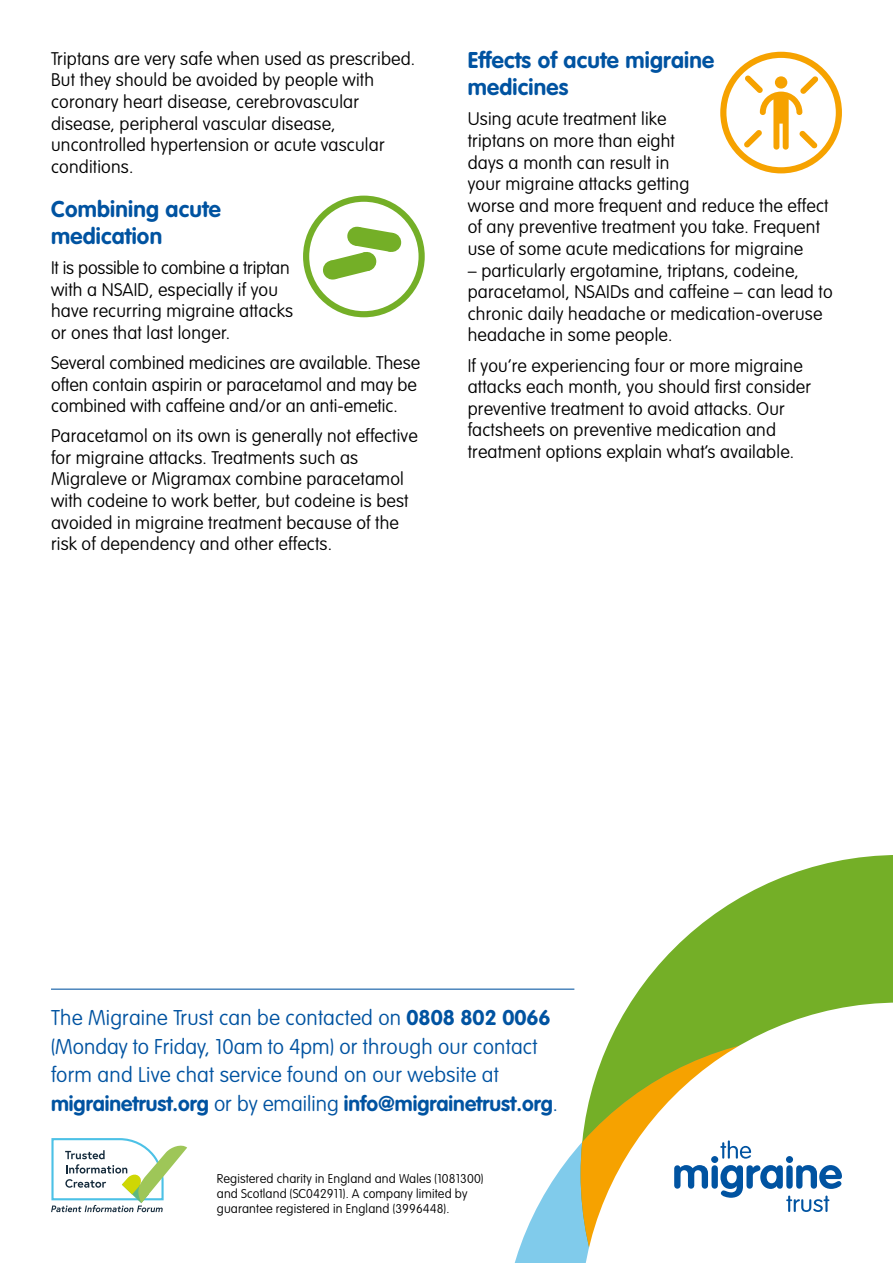
<style>
.page{position:relative;width:893px;height:1263px;background:#fff}
.page>*{position:absolute;margin:0;border:0;box-sizing:border-box;transform-origin:0 0}
.t1{font:700 22.5px/27px "VAG Rounded Std";letter-spacing:.01em;color:#0053a1}
.t2{font:100 21px/28.3px "VAG Rounded Std";letter-spacing:.01em;color:#0053a1}
.t3{font:100 18px/21.6px "VAG Rounded Std";letter-spacing:.01em;color:#000}
.t4{font:100 12.6px/15.1px "VAG Rounded Std";letter-spacing:.01em;color:#000}
.s1{font-weight:700}
</style>
<div class="page">
<svg style="left:631px;top:855px;width:262px;height:147px;fill:#74af27"></svg>
<svg style="left:514px;top:1144px;width:66px;height:119px;fill:#80cbeb"></svg>
<svg style="left:580px;top:1002px;width:313px;height:261px"></svg>
<svg style="left:674px;top:1140px;width:168px;height:72px"></svg>
<hr style="left:51px;top:988px;width:523px;height:2px;background:#0053a1">
<svg style="left:51px;top:1138px;width:136px;height:74px"></svg>
<div style="left:303px;top:196px;width:122px;height:121px;border:6px solid #74af27;border-radius:50%"></div>
<svg style="left:323px;top:226px;width:79px;height:54px"></svg>
<div style="left:720px;top:52px;width:122px;height:121px;border:6px solid #f6a200;border-radius:50%"></div>
<svg style="left:744px;top:75px;width:74px;height:75px"></svg>
<p class="t3" style="left:51px;top:48px;width:366px">Triptans are very safe when used as prescribed.<br>But they should be avoided by people with coronary heart disease, cerebrovascular disease, peripheral vascular disease, uncontrolled hypertension or acute vascular conditions.</p>
<p class="t1" style="left:51px;top:196px;width:172px">Combining acute medication</p>
<p class="t3" style="left:51px;top:257px;width:243px">It is possible to combine a triptan with a NSAID, especially if you have recurring migraine attacks or ones that last longer.</p>
<p class="t3" style="left:51px;top:352px;width:370px">Several combined medicines are available. These often contain aspirin or paracetamol and may be combined with caffeine and/or an anti-emetic.</p>
<p class="t3" style="left:51px;top:426px;width:368px">Paracetamol on its own is generally not effective for migraine attacks. Treatments such as Migraleve or Migramax combine paracetamol with codeine to work better, but codeine is best avoided in migraine treatment because of the risk of dependency and other effects.</p>
<p class="t1" style="left:468px;top:48px;width:248px">Effects of acute migraine medicines</p>
<p class="t3" style="left:468px;top:109px;width:362px">Using acute treatment like<br>triptans on more than eight<br>days a month can result in<br>your migraine attacks getting<br>worse and more frequent and reduce the effect of any preventive treatment you take. Frequent use of some acute medications for migraine</p>
<p class="t3" style="left:468px;top:260px;width:366px">– particularly ergotamine, triptans, codeine, paracetamol, NSAIDs and caffeine – can lead to chronic daily headache or medication-overuse headache in some people.</p>
<p class="t3" style="left:468px;top:355px;width:345px">If you’re experiencing four or more migraine attacks each month, you should first consider preventive treatment to avoid attacks. Our factsheets on preventive medication and treatment options explain what’s available.</p>
<p class="t2" style="left:51px;top:1005px;width:508px">The Migraine Trust can be contacted on <span class="s1">0808 802 0066 </span>(Monday to Friday, 10am to 4pm) or through our contact form and Live chat service found on our website at <span class="s1">migrainetrust.org</span> or by emailing <span class="s1">info@migrainetrust.org</span>.</p>
<p class="t4" style="left:217px;top:1171px;width:268px">Registered charity in England and Wales (1081300) and Scotland (SC042911). A company limited by guarantee registered in England (3996448).</p>
</div>
